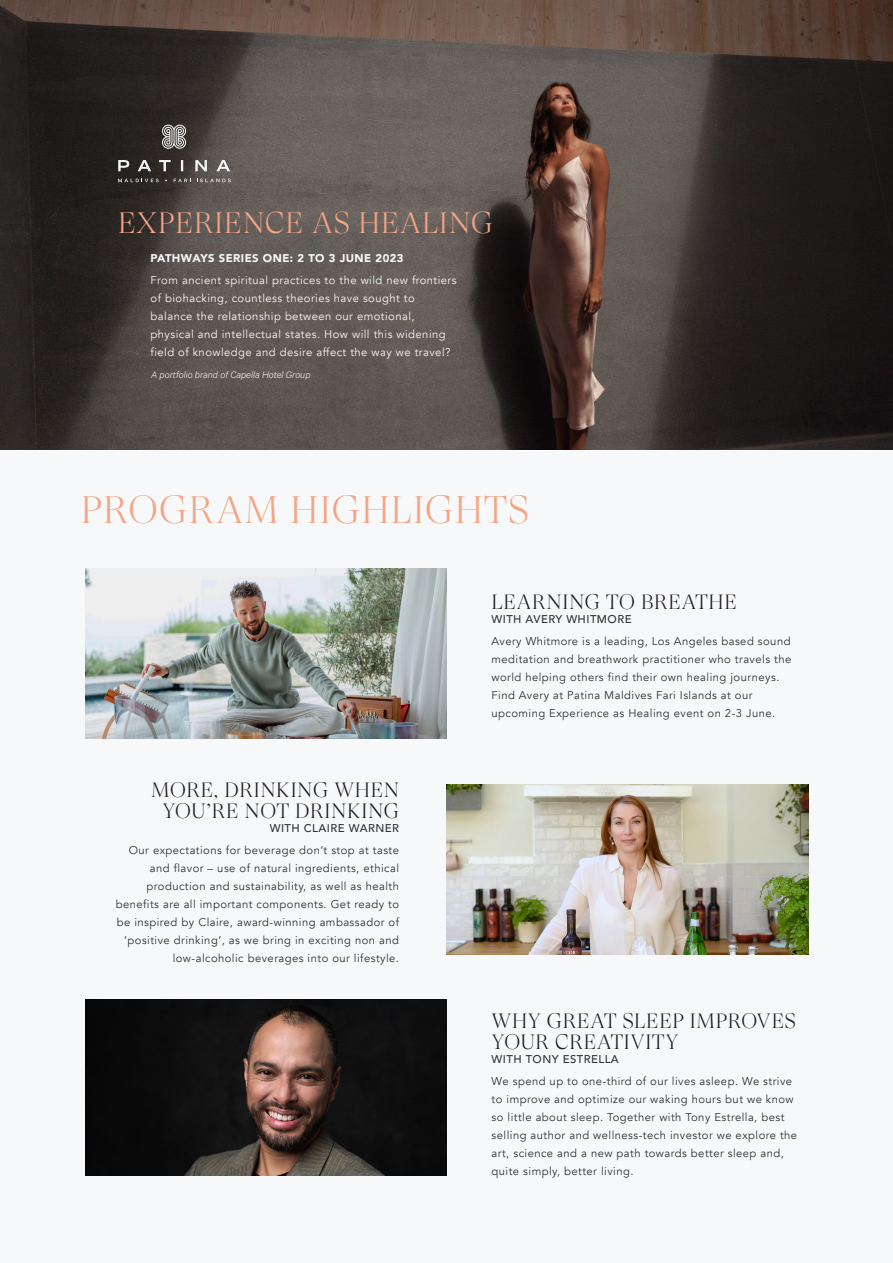
<style>
.page{position:relative;width:893px;height:1263px;background:#fff}
.page>*{position:absolute;margin:0;border:0;box-sizing:border-box;transform-origin:0 0}
.t1{font:300 39px "GT Super Display";letter-spacing:.03em;color:#f4a585}
.t2{font:300 30px "GT Super Display";letter-spacing:.03em;color:#f4a585}
.t3{font:300 21px/21px "GT Super Display";letter-spacing:.03em;color:#231f20}
.t4{font:11.25px/18px "Avenir";letter-spacing:.04em;color:#2f3334}
.t5{font:11.25px/18px "Avenir";letter-spacing:.04em;color:#f7f8f9}
.t6{font:500 11.25px "Avenir";letter-spacing:.04em;color:#2f3334}
.t7{font:900 11.25px "Avenir";letter-spacing:.04em;color:#f7f8f9}
.t8{font:italic 300 10.5px "Calibre";color:#fff}
</style>
<div class="page">
<img style="left:0;top:0;width:893px;height:450px">
<div style="left:0;top:451px;width:893px;height:812px;background:#f7f8f9"></div>
<svg style="left:181px;top:160px;width:2px;height:11px"></svg>
<svg style="left:217px;top:160px;width:13px;height:11px"></svg>
<svg style="left:159px;top:160px;width:12px;height:11px"></svg>
<svg style="left:138px;top:160px;width:13px;height:11px"></svg>
<svg style="left:118px;top:160px;width:11px;height:11px"></svg>
<svg style="left:162px;top:125px;width:24px;height:24px"></svg>
<svg style="left:195px;top:160px;width:12px;height:11px"></svg>
<svg style="left:118px;top:179px;width:41px;height:3px"></svg>
<svg style="left:174px;top:179px;width:17px;height:3px"></svg>
<svg style="left:197px;top:179px;width:34px;height:3px"></svg>
<img style="left:85px;top:569px;width:361px;height:170px">
<img style="left:85px;top:999px;width:361px;height:176px">
<img style="left:447px;top:785px;width:361px;height:170px">
<h2 class="t2" style="left:118px;top:207px;width:376px">EXPERIENCE AS HEALING</h2>
<p class="t7" style="left:151px;top:248px;width:254px">PATHWAYS SERIES ONE: 2 TO 3 JUNE 2023</p>
<p class="t5" style="left:151px;top:272px;width:307px">From ancient spiritual practices to the wild new frontiers of biohacking, countless theories have sought to balance the relationship between our emotional, physical and intellectual states. How will this widening field of knowledge and desire affect the way we travel?</p>
<p class="t8" style="left:151px;top:369px;width:161px">A portfolio brand of Capella Hotel Group</p>
<h1 class="t1" style="left:81px;top:489px;width:450px">PROGRAM HIGHLIGHTS</h1>
<h3 class="t3" style="left:151px;top:780px;width:249px;text-align:center">MORE, DRINKING WHEN<br>YOU’RE NOT DRINKING</h3>
<p class="t6" style="left:270px;top:818px;width:131px">WITH CLAIRE WARNER</p>
<p class="t4" style="left:116px;top:841px;width:285px;text-align:right">Our expectations for beverage don’t stop at taste and flavor – use of natural ingredients, ethical production and sustainability, as well as health benefits are all important components. Get ready to be inspired by Claire, award-winning ambassador of ‘positive drinking’, as we bring in exciting non and low-alcoholic beverages into our lifestyle.</p>
<h3 class="t3" style="left:491px;top:592px;width:247px">LEARNING TO BREATHE</h3>
<p class="t6" style="left:491px;top:609px;width:142px">WITH AVERY WHITMORE</p>
<p class="t4" style="left:491px;top:632px;width:301px">Avery Whitmore is a leading, Los Angeles based sound meditation and breathwork practitioner who travels the world helping others find their own healing journeys.<br>Find Avery at Patina Maldives Fari Islands at our upcoming Experience as Healing event on 2-3 June.</p>
<h3 class="t3" style="left:492px;top:1011px;width:306px">WHY GREAT SLEEP IMPROVES<br>YOUR CREATIVITY</h3>
<p class="t6" style="left:492px;top:1049px;width:129px">WITH TONY ESTRELLA</p>
<p class="t4" style="left:492px;top:1072px;width:307px">We spend up to one-third of our lives asleep. We strive to improve and optimize our waking hours but we know so little about sleep. Together with Tony Estrella, best selling author and wellness-tech investor we explore the art, science and a new path towards better sleep and, quite simply, better living.</p>
</div>
